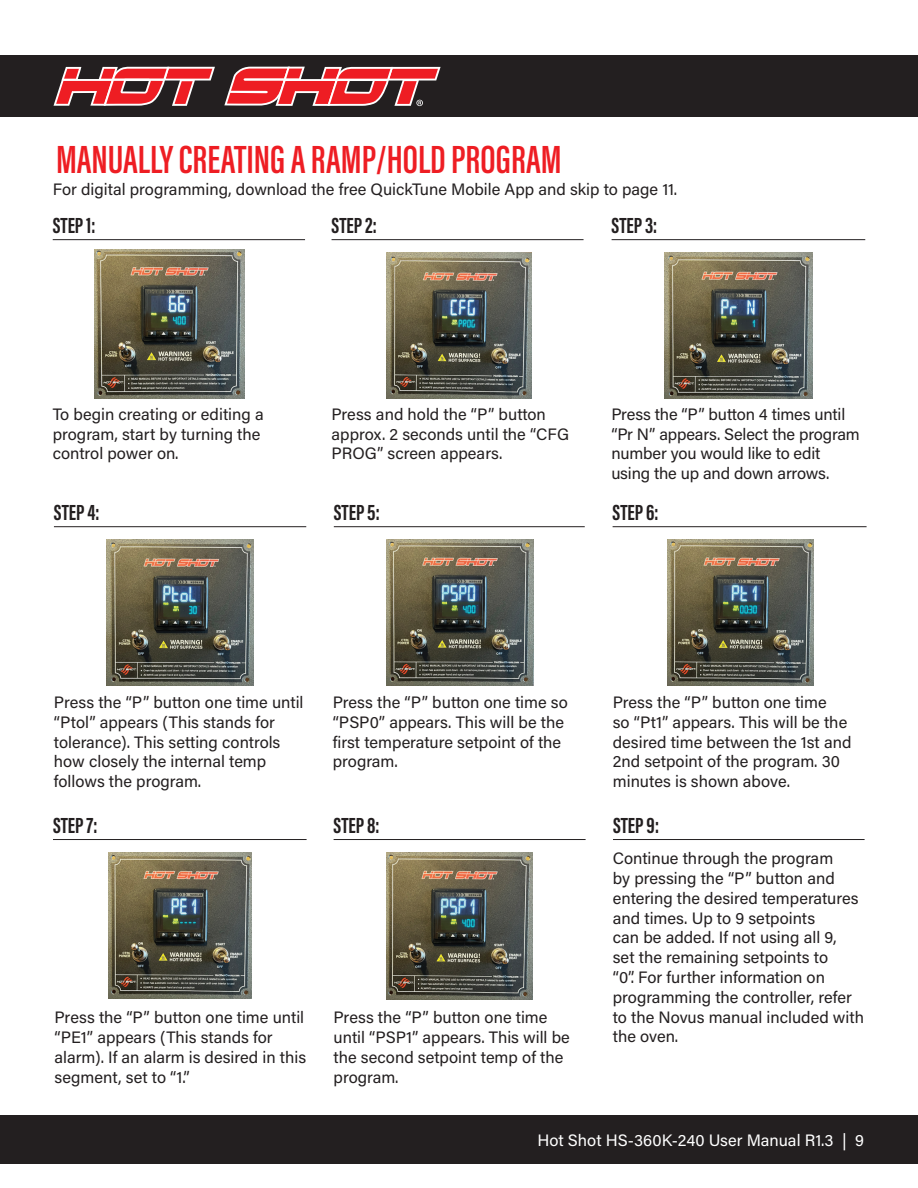
<style>
.page{position:relative;width:918px;height:1188px;background:#fff}
.page>*{position:absolute;margin:0;border:0;box-sizing:border-box;transform-origin:0 0}
.t1{font:600 40.5px "Acumin Pro Extra Cond";color:#ee1d23}
.t2{font:700 22.5px "Acumin Pro Extra Cond";color:#231f20}
.t3{font:16.5px/19.8px "Acumin Pro";color:#231f20}
.t4{font:16.5px "Acumin Pro";color:#fff}
</style>
<div class="page">
<div style="left:0;top:55px;width:918px;height:62px;background:#231f20"></div>
<svg style="left:224px;top:67px;width:217px;height:39px"></svg>
<svg style="left:54px;top:67px;width:161px;height:39px"></svg>
<hr style="left:125px;top:79px;width:24px;height:2px;background:#fff">
<div style="left:0;top:1115px;width:918px;height:49px;background:#231f20"></div>
<hr style="left:53px;top:239px;width:252px;height:1px;background:#231f20">
<hr style="left:332px;top:239px;width:252px;height:1px;background:#231f20">
<img style="left:386px;top:252px;width:145px;height:147px">
<hr style="left:612px;top:239px;width:253px;height:1px;background:#231f20">
<img style="left:665px;top:252px;width:148px;height:147px">
<hr style="left:54px;top:526px;width:252px;height:1px;background:#231f20">
<img style="left:107px;top:539px;width:147px;height:147px">
<hr style="left:334px;top:526px;width:251px;height:1px;background:#231f20">
<img style="left:387px;top:539px;width:147px;height:147px">
<hr style="left:613px;top:526px;width:254px;height:1px;background:#231f20">
<img style="left:668px;top:539px;width:145px;height:147px">
<hr style="left:53px;top:839px;width:254px;height:1px;background:#231f20">
<hr style="left:334px;top:839px;width:252px;height:1px;background:#231f20">
<img style="left:108px;top:852px;width:144px;height:147px">
<img style="left:386px;top:852px;width:146px;height:147px">
<hr style="left:613px;top:839px;width:252px;height:1px;background:#231f20">
<img style="left:94px;top:249px;width:150px;height:150px">
<h1 class="t1" style="left:56px;top:135px;width:507px">MANUALLY CREATING A RAMP/HOLD PROGRAM</h1>
<p class="t3" style="left:53px;top:179px;width:626px">For digital programming, download the free QuickTune Mobile App and skip to page 11.</p>
<h2 class="t2" style="left:53px;top:211px;width:45px">STEP 1:</h2>
<h2 class="t2" style="left:332px;top:211px;width:47px">STEP 2:</h2>
<h2 class="t2" style="left:612px;top:211px;width:47px">STEP 3:</h2>
<p class="t3" style="left:53px;top:404px;width:213px">To begin creating or editing a program, start by turning the control power on.</p>
<p class="t3" style="left:332px;top:404px;width:239px">Press and hold the “P” button approx. 2 seconds until the “CFG<br>PROG” screen appears.</p>
<p class="t3" style="left:611px;top:404px;width:250px">Press the “P” button 4 times until “Pr N” appears. Select the program number you would like to edit using the up and down arrows.</p>
<h2 class="t2" style="left:54px;top:498px;width:47px">STEP 4:</h2>
<h2 class="t2" style="left:334px;top:498px;width:48px">STEP 5:</h2>
<h2 class="t2" style="left:613px;top:498px;width:48px">STEP 6:</h2>
<p class="t3" style="left:54px;top:692px;width:251px">Press the “P” button one time until “Ptol” appears (This stands for tolerance). This setting controls how closely the internal temp follows the program.</p>
<p class="t3" style="left:333px;top:692px;width:237px">Press the “P” button one time so “PSP0” appears. This will be the first temperature setpoint of the program.</p>
<p class="t3" style="left:613px;top:692px;width:240px">Press the “P” button one time<br>so “Pt1” appears. This will be the desired time between the 1st and<br>2nd setpoint of the program. 30 minutes is shown above.</p>
<h2 class="t2" style="left:53px;top:811px;width:46px">STEP 7:</h2>
<h2 class="t2" style="left:334px;top:811px;width:48px">STEP 8:</h2>
<p class="t3" style="left:55px;top:1007px;width:253px">Press the “P” button one time until “PE1” appears (This stands for alarm). If an alarm is desired in this segment, set to “1.”</p>
<p class="t3" style="left:334px;top:1007px;width:238px">Press the “P” button one time until “PSP1” appears. This will be the second setpoint temp of the program.</p>
<h2 class="t2" style="left:613px;top:811px;width:48px">STEP 9:</h2>
<p class="t3" style="left:613px;top:848px;width:253px">Continue through the program<br>by pressing the “P” button and entering the desired temperatures and times. Up to 9 setpoints<br>can be added. If not using all 9,<br>set the remaining setpoints to<br>“0”. For further information on programming the controller, refer to the Novus manual included with the oven.</p>
<p class="t4" style="left:538px;top:1129px;width:328px">Hot Shot HS-360K-240 User Manual R1.3 | 9</p>
</div>
